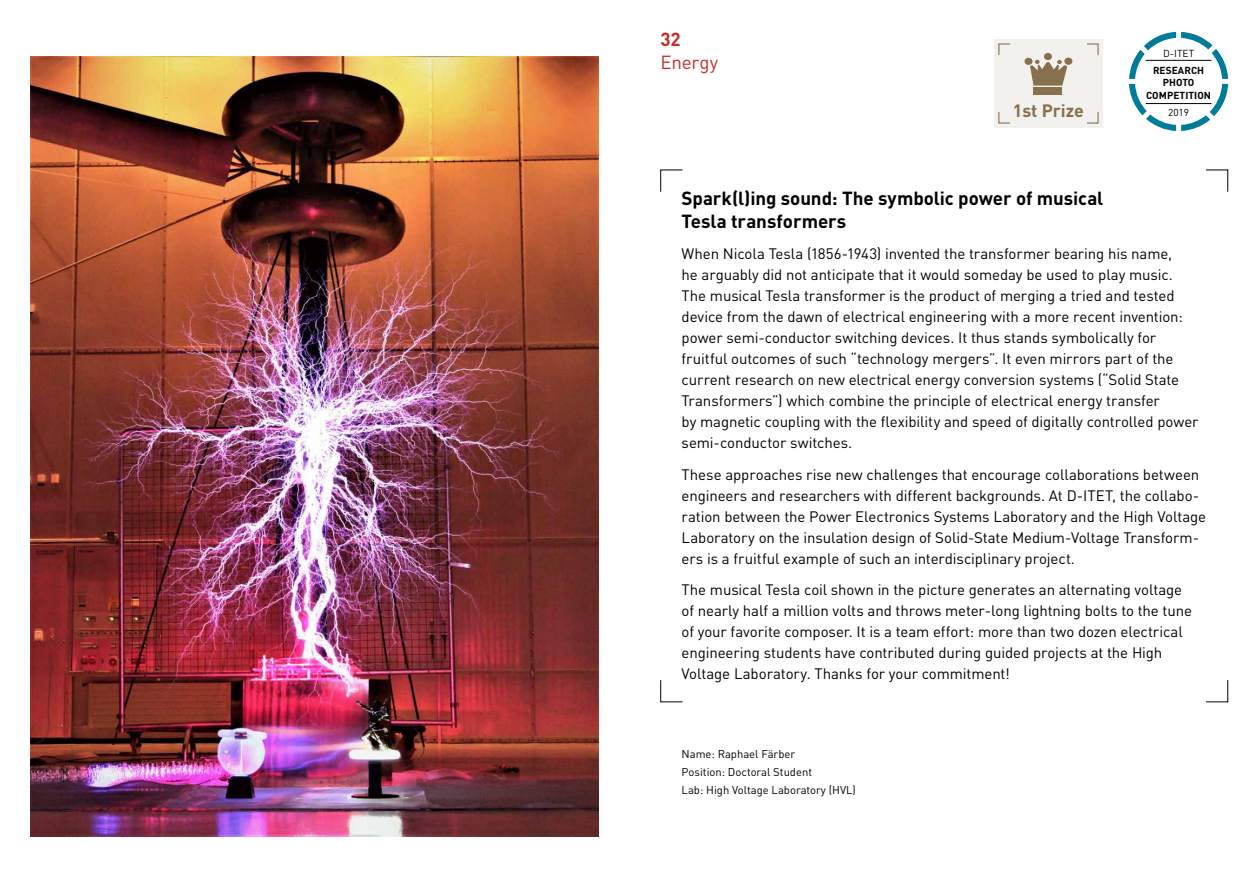
<style>
.page{position:relative;width:1259px;height:893px;background:#fff}
.page>*{position:absolute;margin:0;border:0;box-sizing:border-box;transform-origin:0 0}
.t1{font:700 18.75px/22.5px "DIN Pro";letter-spacing:-.005em;color:#000}
.t2{font:18.75px "DIN Pro";letter-spacing:-.01em;color:#c32e29}
.t3{font:700 18.75px "DIN Pro";color:#c32e29}
.t4{font:700 17.7px "DIN Pro";color:#86704d}
.t5{font:15px/21px "DIN Pro";letter-spacing:-.005em;color:#000}
.t6{font:11.25px/18px "DIN Pro";color:#000}
.t7{font:700 10.05px/12.5px "DIN Pro";letter-spacing:.005em;color:#000;text-align:center}
.t8{font:10.05px "DIN Pro";letter-spacing:.005em;color:#000}
</style>
<div class="page">
<img style="left:31px;top:57px;width:567px;height:779px">
<svg style="left:660px;top:169px;width:23px;height:23px"></svg>
<svg style="left:1206px;top:169px;width:22px;height:23px"></svg>
<svg style="left:660px;top:680px;width:23px;height:23px"></svg>
<svg style="left:1206px;top:680px;width:22px;height:23px"></svg>
<svg style="left:1129px;top:32px;width:99px;height:99px"></svg>
<hr style="left:1145px;top:60px;width:66px;height:1px;background:#000">
<hr style="left:1145px;top:103px;width:66px;height:1px;background:#000">
<div style="left:994px;top:39px;width:108px;height:89px;background:#f3f1ed"></div>
<svg style="left:998px;top:112px;width:12px;height:12px"></svg>
<svg style="left:1087px;top:112px;width:12px;height:12px"></svg>
<svg style="left:998px;top:43px;width:12px;height:12px"></svg>
<svg style="left:1087px;top:43px;width:12px;height:12px"></svg>
<div style="left:1044px;top:53px;width:8px;height:7px;background:#86704d;border-radius:50%"></div>
<div style="left:1033px;top:87px;width:29px;height:7px;background:#86704d"></div>
<div style="left:1064px;top:58px;width:8px;height:7px;background:#86704d;border-radius:50%"></div>
<div style="left:1024px;top:58px;width:8px;height:7px;background:#86704d;border-radius:50%"></div>
<svg style="left:1030px;top:60px;width:37px;height:26px"></svg>
<p class="t3" style="left:660px;top:24px;width:22px">32</p>
<p class="t2" style="left:660px;top:47px;width:59px">Energy</p>
<p class="t4" style="left:1013px;top:96px;width:73px">1st Prize</p>
<p class="t8" style="left:1163px;top:45px;width:33px">D-ITET</p>
<p class="t7" style="left:1146px;top:63px;width:66px">RESEARCH<br>PHOTO<br>COMPETITION</p>
<p class="t8" style="left:1168px;top:104px;width:23px">2019</p>
<p class="t1" style="left:681px;top:185px;width:423px">Spark(l)ing sound: The symbolic power of musical<br>Tesla transformers</p>
<p class="t5" style="left:681px;top:242px;width:518px">When Nicola Tesla (1856-1943) invented the transformer bearing his name,<br>he arguably did not anticipate that it would someday be used to play music.<br>The musical Tesla transformer is the product of merging a tried and tested device from the dawn of electrical engineering with a more recent invention: power semi-conductor switching devices. It thus stands symbolically for fruitful outcomes of such “technology mergers”. It even mirrors part of the current research on new electrical energy conversion systems (“Solid State Transformers”) which combine the principle of electrical energy transfer<br>by magnetic coupling with the flexibility and speed of digitally controlled power semi-conductor switches.</p>
<p class="t5" style="left:681px;top:462px;width:526px">These approaches rise new challenges that encourage collaborations between engineers and researchers with different backgrounds. At D-ITET, the collabo&shy;ration between the Power Electronics Systems Laboratory and the High Voltage Laboratory on the insulation design of Solid-State Medium-Voltage Transform&shy;ers is a fruitful example of such an interdisciplinary project.</p>
<p class="t5" style="left:681px;top:578px;width:512px">The musical Tesla coil shown in the picture generates an alternating voltage of nearly half a million volts and throws meter-long lightning bolts to the tune of your favorite composer. It is a team effort: more than two dozen electrical engineering students have contributed during guided projects at the High Voltage Laboratory. Thanks for your commitment!</p>
<p class="t6" style="left:681px;top:744px;width:176px">Name: Raphael Färber<br>Position: Doctoral Student<br>Lab: High Voltage Laboratory (HVL)</p>
</div>
